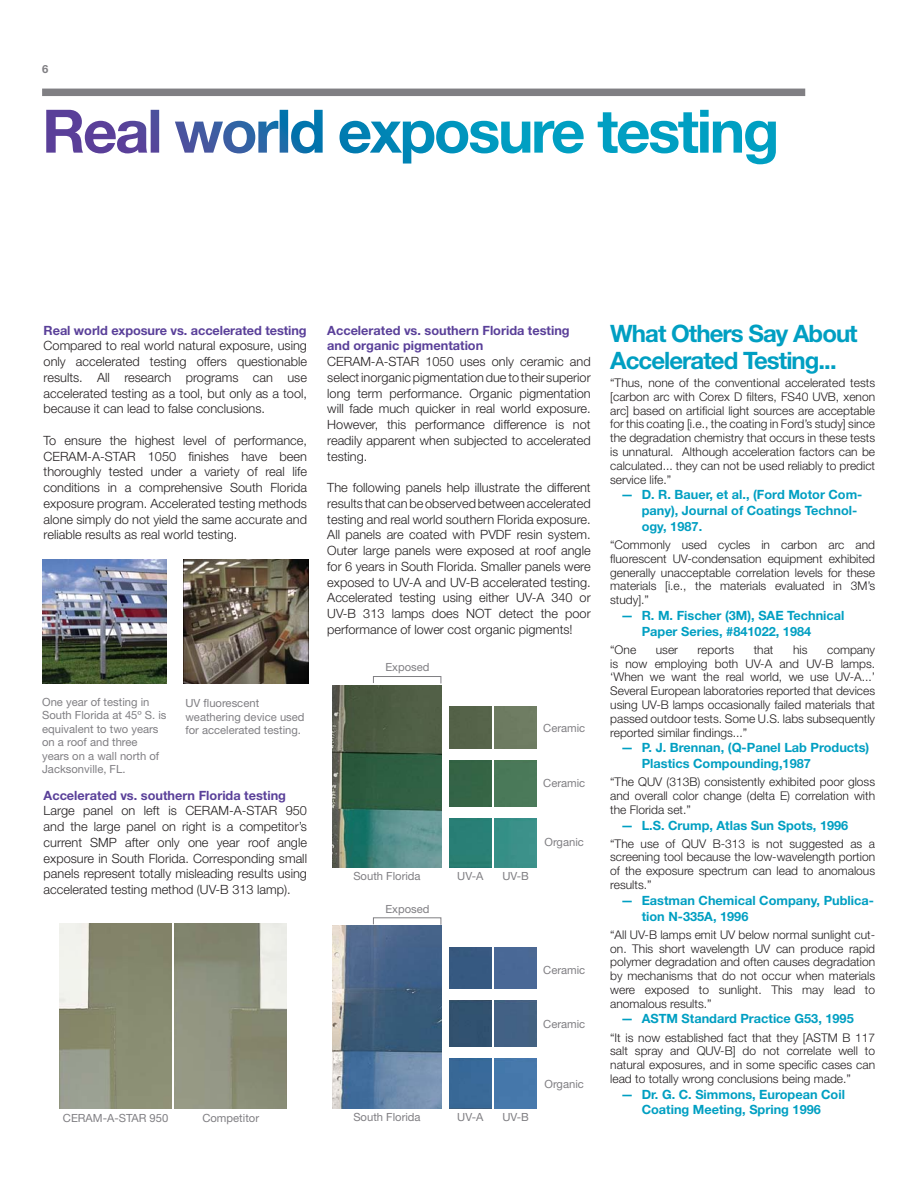
<style>
.page{position:relative;width:918px;height:1188px;background:#fff}
.page>*{position:absolute;margin:0;border:0;box-sizing:border-box;transform-origin:0 0}
.t1{font:700 24px/27px "Helvetica Neue LT Std";letter-spacing:-.04em;color:#009fc2}
.t2{font:300 12.75px/15.8px "Helvetica Neue LT Std";color:#231f20;text-align:justify}
.t3{font:700 12.75px/15.8px "Helvetica Neue LT Std";color:#009fc2}
.t4{font:700 12.75px/15.8px "Helvetica Neue LT Std";color:#5a4099}
.t5{font:300 12px/13.8px "Helvetica Neue LT Std";color:#231f20;text-align:justify}
.t6{font:11.25px/13.5px "Helvetica Neue LT Std";color:#807f83}
.t7{font:700 11.25px "Helvetica Neue LT Std";color:#807f83}
</style>
<div class="page">
<svg style="left:46px;top:110px;width:508px;height:54px"></svg>
<img style="left:42px;top:559px;width:124px;height:125px">
<img style="left:184px;top:559px;width:124px;height:125px">
<img style="left:60px;top:924px;width:112px;height:185px">
<img style="left:174px;top:924px;width:112px;height:185px">
<img style="left:449px;top:947px;width:42px;height:161px">
<img style="left:495px;top:947px;width:42px;height:161px">
<div style="left:448px;top:990px;width:91px;height:10px;background:#fff"></div>
<div style="left:448px;top:1047px;width:91px;height:11px;background:#fff"></div>
<div style="left:373px;top:917px;width:68px;height:8px;border:1px solid #807f83"></div>
<img style="left:332px;top:926px;width:110px;height:182px">
<img style="left:494px;top:706px;width:43px;height:162px">
<img style="left:332px;top:685px;width:110px;height:183px">
<img style="left:449px;top:707px;width:43px;height:161px">
<div style="left:448px;top:749px;width:91px;height:10px;background:#fff"></div>
<div style="left:448px;top:807px;width:91px;height:10px;background:#fff"></div>
<div style="left:373px;top:676px;width:68px;height:8px;border:1px solid #807f83"></div>
<div style="left:42px;top:89px;width:763px;height:7px;background:#807f83"></div>
<p class="t7" style="left:42px;top:65px;width:8px">6</p>
<p class="t4" style="left:44px;top:324px;width:265px">Real world exposure vs. accelerated testing</p>
<p class="t2" style="left:44px;top:340px;width:265px">Compared to real world natural exposure, using only accelerated testing offers questionable results. All research programs can use accelerated testing as a tool, but only as a tool, because it can lead to false conclusions.</p>
<p class="t2" style="left:44px;top:434px;width:265px">To ensure the highest level of performance, CERAM-A-STAR 1050 finishes have been thoroughly tested under a variety of real life conditions in a comprehensive South Florida exposure program. Accelerated testing methods alone simply do not yield the same accurate and reliable results as real world testing.</p>
<p class="t6" style="left:42px;top:696px;width:126px">One year of testing in<br>South Florida at 45º S. is equivalent to two years on a roof and three years on a wall north of<br>Jacksonville, FL.</p>
<p class="t6" style="left:185px;top:698px;width:121px">UV fluorescent weathering device used for accelerated testing.</p>
<p class="t4" style="left:44px;top:789px;width:244px">Accelerated vs. southern Florida testing</p>
<p class="t2" style="left:44px;top:805px;width:265px">Large panel on left is CERAM-A-STAR 950 and the large panel on right is a competitor’s current SMP after only one year roof angle exposure in South Florida. Corresponding small panels represent totally misleading results using accelerated testing method (UV-B 313 lamp).</p>
<p class="t6" style="left:63px;top:1112px;width:107px">CERAM-A-STAR 950</p>
<p class="t6" style="left:202px;top:1112px;width:58px">Competitor</p>
<p class="t4" style="left:327px;top:324px;width:244px">Accelerated vs. southern Florida testing and organic pigmentation</p>
<p class="t2" style="left:327px;top:355px;width:265px">CERAM-A-STAR 1050 uses only ceramic and select inorganic pigmentation due to their superior long term performance. Organic pigmentation will fade much quicker in real world exposure.<br>However, this performance difference is not readily apparent when subjected to accelerated testing.</p>
<p class="t2" style="left:327px;top:481px;width:265px">The following panels help illustrate the different results that can be observed between accelerated testing and real world southern Florida exposure.<br>All panels are coated with PVDF resin system.<br>Outer large panels were exposed at roof angle for 6 years in South Florida. Smaller panels were exposed to UV-A and UV-B accelerated testing.<br>Accelerated testing using either UV-A 340 or UV-B 313 lamps does NOT detect the poor performance of lower cost organic pigments!</p>
<p class="t6" style="left:385px;top:662px;width:46px">Exposed</p>
<p class="t6" style="left:353px;top:871px;width:69px">South Florida</p>
<p class="t6" style="left:385px;top:903px;width:46px">Exposed</p>
<p class="t6" style="left:353px;top:1112px;width:69px">South Florida</p>
<p class="t6" style="left:543px;top:723px;width:44px">Ceramic</p>
<p class="t6" style="left:543px;top:777px;width:44px">Ceramic</p>
<p class="t6" style="left:457px;top:871px;width:28px">UV-A</p>
<p class="t6" style="left:502px;top:871px;width:28px">UV-B</p>
<p class="t6" style="left:545px;top:837px;width:41px">Organic</p>
<p class="t6" style="left:543px;top:964px;width:44px">Ceramic</p>
<p class="t6" style="left:543px;top:1019px;width:44px">Ceramic</p>
<p class="t6" style="left:457px;top:1112px;width:28px">UV-A</p>
<p class="t6" style="left:502px;top:1112px;width:28px">UV-B</p>
<p class="t6" style="left:545px;top:1078px;width:41px">Organic</p>
<h1 class="t1" style="left:610px;top:323px;width:249px">What Others Say About<br>Accelerated Testing...</h1>
<p class="t5" style="left:610px;top:377px;width:266px">“Thus, none of the conventional accelerated tests [carbon arc with Corex D filters, FS40 UVB, xenon arc] based on artificial light sources are acceptable for this coating [i.e., the coating in Ford’s study] since the degradation chemistry that occurs in these tests is unnatural. Although acceleration factors can be calculated... they can not be used reliably to predict service life.”</p>
<p class="t3" style="left:642px;top:488px;width:222px;text-indent:-21px">— D. R. Bauer, et al., (Ford Motor Com&shy;pany), Journal of Coatings Technol&shy;ogy, 1987.</p>
<p class="t5" style="left:610px;top:539px;width:266px">“Commonly used cycles in carbon arc and fluorescent UV-condensation equipment exhibited generally unacceptable correlation levels for these materials [i.e., the materials evaluated in 3M’s study].”</p>
<p class="t3" style="left:642px;top:609px;width:204px;text-indent:-21px">— R. M. Fischer (3M), SAE Technical<br>Paper Series, #841022, 1984</p>
<p class="t5" style="left:610px;top:644px;width:28px">“One</p>
<p class="t5" style="left:656px;top:644px;width:24px">user</p>
<p class="t5" style="left:698px;top:644px;width:38px">reports</p>
<p class="t5" style="left:754px;top:644px;width:21px">that</p>
<p class="t5" style="left:793px;top:644px;width:16px">his</p>
<p class="t5" style="left:610px;top:644px;width:266px;text-indent:217px">company is now employing both UV-A and UV-B lamps. ‘When we want the real world, we use UV-A...’ Several European laboratories reported that devices using UV-B lamps occasionally failed materials that passed outdoor tests. Some U.S. labs subsequently reported similar findings...”</p>
<p class="t3" style="left:642px;top:741px;width:229px;text-indent:-21px">— P. J. Brennan, (Q-Panel Lab Products)<br>Plastics Compounding,1987</p>
<p class="t5" style="left:610px;top:777px;width:266px">“The QUV (313B) consistently exhibited poor gloss and overall color change (delta E) correlation with the Florida set.”</p>
<p class="t3" style="left:621px;top:819px;width:229px">— L.S. Crump, Atlas Sun Spots, 1996</p>
<p class="t5" style="left:610px;top:838px;width:266px">“The use of QUV B-313 is not suggested as a screening tool because the low-wavelength portion of the exposure spectrum can lead to anomalous results.”</p>
<p class="t3" style="left:642px;top:894px;width:234px;text-indent:-21px">— Eastman Chemical Company, Publica&shy;tion N-335A, 1996</p>
<p class="t5" style="left:610px;top:929px;width:266px">“All UV-B lamps emit UV below normal sunlight cut&shy;on. This short wavelength UV can produce rapid polymer degradation and often causes degradation by mechanisms that do not occur when materials were exposed to sunlight. This may lead to anomalous results.”</p>
<p class="t3" style="left:621px;top:1013px;width:234px">— ASTM Standard Practice G53, 1995</p>
<p class="t5" style="left:610px;top:1032px;width:266px">“It is now established fact that they [ASTM B 117 salt spray and QUV-B] do not correlate well to natural exposures, and in some specific cases can lead to totally wrong conclusions being made.”</p>
<p class="t3" style="left:621px;top:1088px;width:226px;text-align:center">— Dr. G. C. Simmons, European Coil<br>Coating Meeting, Spring 1996</p>
</div>
